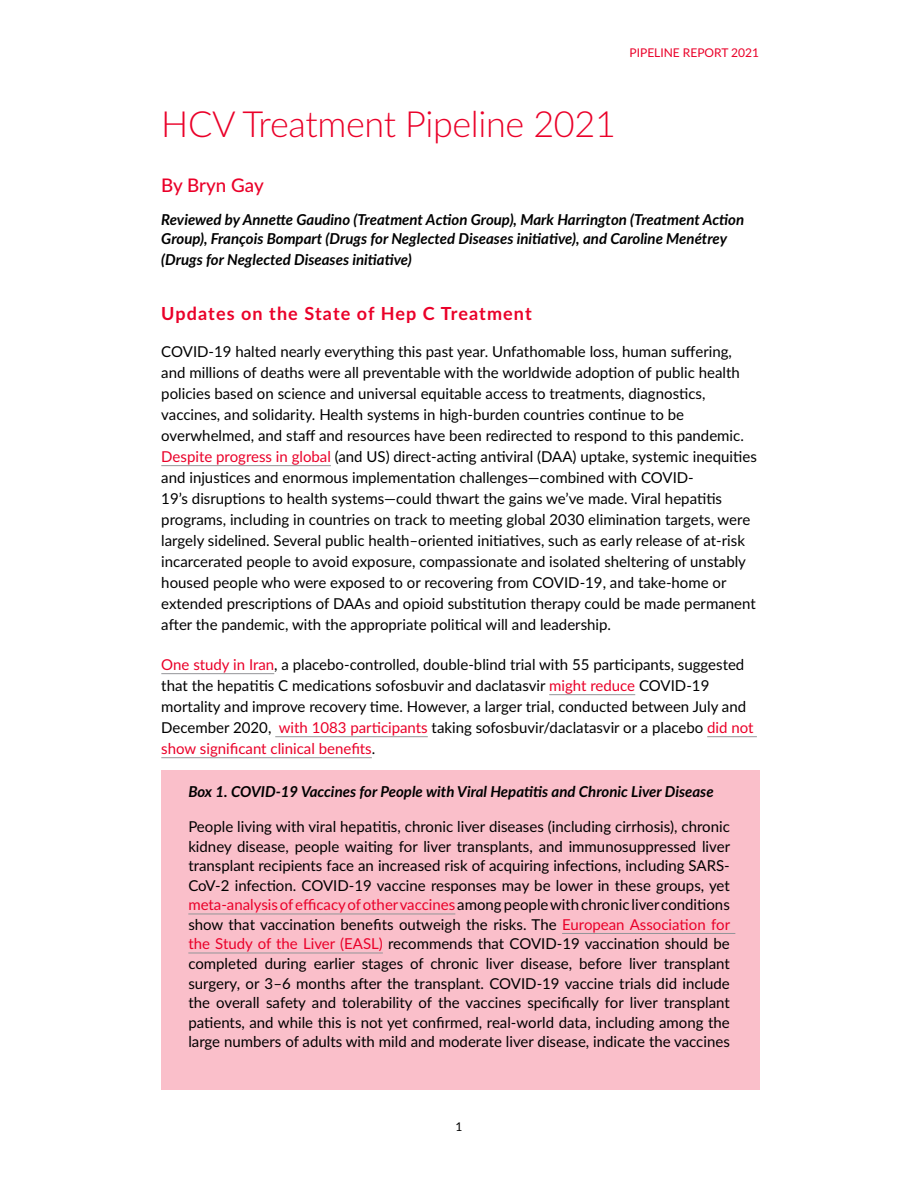
<style>
.page{position:relative;width:919px;height:1187px;background:#fff}
.page>*{position:absolute;margin:0;border:0;box-sizing:border-box;transform-origin:0 0}
.t1{font:300 36px "Lato";letter-spacing:-.01em;color:#ea0029}
.t2{font:500 18.75px "Lato";color:#ea0029}
.t3{font:700 18px "Lato";letter-spacing:.06em;color:#ea0029}
.t4{font:15px/21px "Lato";color:#000}
.t5{font:italic 700 15px/19.5px "Lato";color:#000}
.t6{font:12px "Lato";color:#ea0029}
.t7{font:12px "Lato";color:#000}
.s1{color:#ea0029}
</style>
<div class="page">
<div style="left:161px;top:770px;width:598px;height:318px;background:#fabfca"></div>
<hr style="left:161px;top:465px;width:170px;height:1px;background:#939598">
<hr style="left:161px;top:673px;width:113px;height:1px;background:#939598">
<hr style="left:549px;top:694px;width:86px;height:1px;background:#939598">
<hr style="left:275px;top:736px;width:153px;height:1px;background:#939598">
<hr style="left:707px;top:736px;width:49px;height:1px;background:#939598">
<hr style="left:161px;top:757px;width:211px;height:1px;background:#939598">
<hr style="left:188px;top:913px;width:267px;height:1px;background:#939598">
<hr style="left:562px;top:933px;width:173px;height:1px;background:#939598">
<hr style="left:188px;top:952px;width:195px;height:1px;background:#939598">
<p class="t6" style="left:629px;top:44px;width:131px">PIPELINE REPORT 2021</p>
<h1 class="t1" style="left:161px;top:99px;width:456px">HCV Treatment Pipeline 2021</h1>
<p class="t2" style="left:161px;top:171px;width:104px">By Bryn Gay</p>
<p class="t5" style="left:161px;top:209px;width:584px">Reviewed by Annette Gaudino (Treatment Action Group), Mark Harrington (Treatment Action<br>Group), François Bompart (Drugs for Neglected Diseases initiative), and Caroline Menétrey</p>
<p class="t5" style="left:161px;top:249px;width:252px">(Drugs for Neglected Diseases initiative)</p>
<p class="t3" style="left:161px;top:300px;width:372px">Updates on the State of Hep C Treatment</p>
<p class="t4" style="left:161px;top:340px;width:597px">COVID-19 halted nearly everything this past year. Unfathomable loss, human suffering, and millions of deaths were all preventable with the worldwide adoption of public health policies based on science and universal equitable access to treatments, diagnostics, vaccines, and solidarity. Health systems in high-burden countries continue to be overwhelmed, and staff and resources have been redirected to respond to this pandemic.<br><span class="s1">Despite progress in global</span> (and US) direct-acting antiviral (DAA) uptake, systemic inequities and injustices and enormous implementation challenges—combined with COVID-<br>19’s disruptions to health systems—could thwart the gains we’ve made. Viral hepatitis programs, including in countries on track to meeting global 2030 elimination targets, were largely sidelined. Several public health–oriented initiatives, such as early release of at-risk incarcerated people to avoid exposure, compassionate and isolated sheltering of unstably housed people who were exposed to or recovering from COVID-19, and take-home or extended prescriptions of DAAs and opioid substitution therapy could be made permanent after the pandemic, with the appropriate political will and leadership.</p>
<p class="t4" style="left:161px;top:653px;width:593px"><span class="s1">One study in Iran</span>, a placebo-controlled, double-blind trial with 55 participants, suggested that the hepatitis C medications sofosbuvir and daclatasvir <span class="s1">might reduce</span> COVID-19 mortality and improve recovery time. However, a larger trial, conducted between July and December 2020, <span class="s1">with 1083 participants</span> taking sofosbuvir/daclatasvir or a placebo <span class="s1">did not show significant clinical benefits</span>.</p>
<p class="t5" style="left:188px;top:780px;width:527px">Box 1. COVID-19 Vaccines for People with Viral Hepatitis and Chronic Liver Disease</p>
<p class="t4" style="left:188px;top:816px;width:543px;line-height:19.5px;text-align:justify">People living with viral hepatitis, chronic liver diseases (including cirrhosis), chronic kidney disease, people waiting for liver transplants, and immunosuppressed liver transplant recipients face an increased risk of acquiring infections, including SARS-CoV-2 infection. COVID-19 vaccine responses may be lower in these groups, yet <span class="s1">meta-analysis of efficacy of other vaccines</span> among people with chronic liver conditions show that vaccination benefits outweigh the risks. The <span class="s1">European Association for the Study of the Liver (EASL)</span> recommends that COVID-19 vaccination should be completed during earlier stages of chronic liver disease, before liver transplant surgery, or 3–6 months after the transplant. COVID-19 vaccine trials did include the overall safety and tolerability of the vaccines specifically for liver transplant patients, and while this is not yet confirmed, real-world data, including among the large numbers of adults with mild and moderate liver disease, indicate the vaccines</p>
<p class="t7" style="left:455px;top:1117px;width:8px">1</p>
</div>
